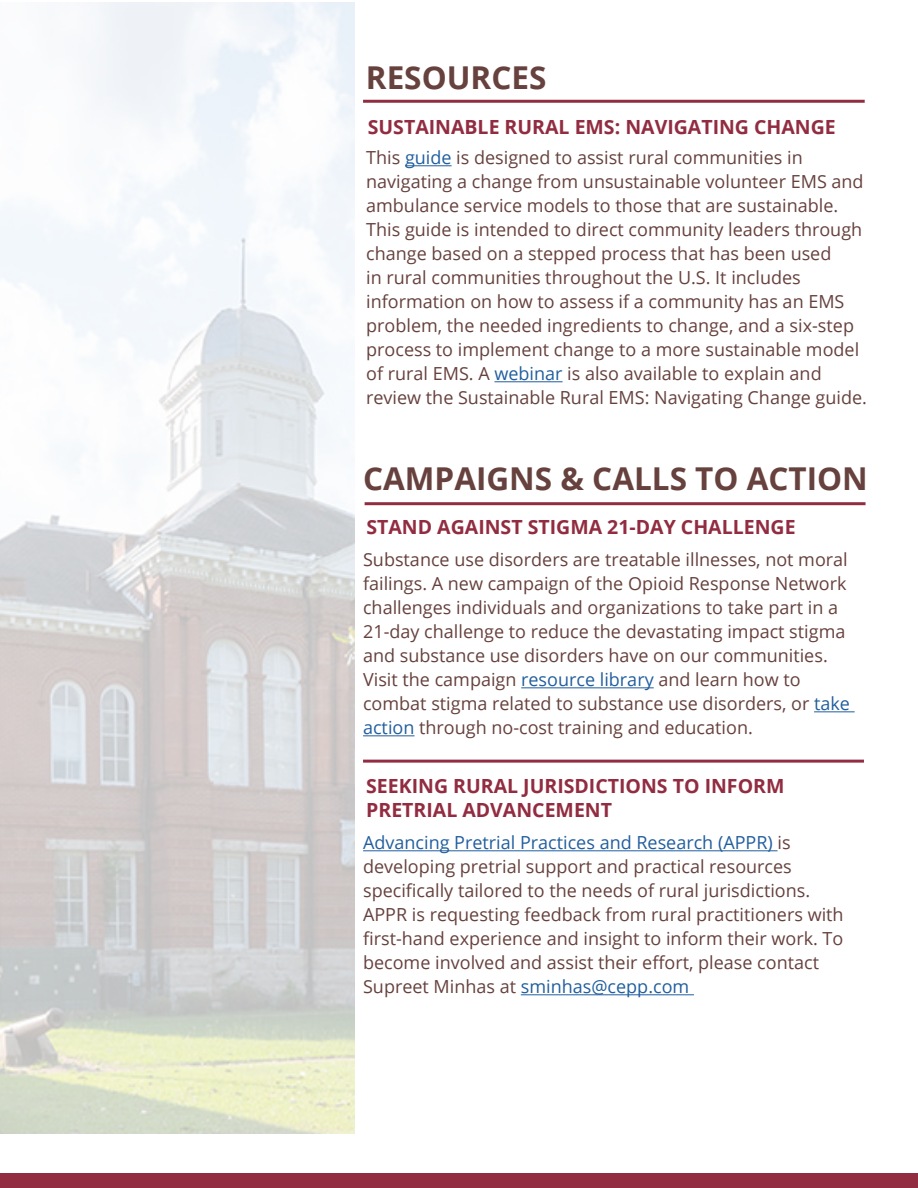
<style>
.page{position:relative;width:918px;height:1188px;background:#fff}
.page>*{position:absolute;margin:0;border:0;box-sizing:border-box;transform-origin:0 0}
.t1{font:700 31.5px "Open Sans";color:#66413d}
.t2{font:700 19.5px/24px "Open Sans";color:#922c40}
.t3{font:18px/24px "Open Sans";color:#66413d}
.s1{color:#215e9e}
</style>
<div class="page">
<div style="left:0;top:1173px;width:918px;height:15px;background:#922c40"></div>
<hr style="left:365px;top:502px;width:501px;height:3px;background:#922c40">
<img style="left:1px;top:2px;width:353px;height:1132px">
<hr style="left:363px;top:850px;width:415px;height:1px;background:#215e9e">
<hr style="left:521px;top:994px;width:173px;height:1px;background:#215e9e">
<hr style="left:363px;top:100px;width:502px;height:3px;background:#922c40">
<hr style="left:405px;top:165px;width:47px;height:1px;background:#215e9e">
<hr style="left:494px;top:381px;width:69px;height:1px;background:#215e9e">
<hr style="left:521px;top:687px;width:133px;height:1px;background:#215e9e">
<hr style="left:814px;top:711px;width:41px;height:1px;background:#215e9e">
<hr style="left:363px;top:735px;width:51px;height:1px;background:#215e9e">
<hr style="left:363px;top:760px;width:501px;height:3px;background:#922c40">
<h1 class="t1" style="left:366px;top:55px;width:182px">RESOURCES</h1>
<p class="t2" style="left:368px;top:115px;width:470px">SUSTAINABLE RURAL EMS: NAVIGATING CHANGE</p>
<p class="t3" style="left:366px;top:145px;width:502px">This <span class="s1">guide</span> is designed to assist rural communities in navigating a change from unsustainable volunteer EMS and ambulance service models to those that are sustainable.<br>This guide is intended to direct community leaders through change based on a stepped process that has been used<br>in rural communities throughout the U.S. It includes information on how to assess if a community has an EMS problem, the needed ingredients to change, and a six-step process to implement change to a more sustainable model of rural EMS. A <span class="s1">webinar</span> is also available to explain and review the Sustainable Rural EMS: Navigating Change guide.</p>
<h1 class="t1" style="left:363px;top:456px;width:506px">CAMPAIGNS &amp; CALLS TO ACTION</h1>
<p class="t2" style="left:366px;top:515px;width:431px">STAND AGAINST STIGMA 21-DAY CHALLENGE</p>
<p class="t3" style="left:363px;top:547px;width:488px">Substance use disorders are treatable illnesses, not moral failings. A new campaign of the Opioid Response Network challenges individuals and organizations to take part in a 21-day challenge to reduce the devastating impact stigma and substance use disorders have on our communities.<br>Visit the campaign <span class="s1">resource library</span> and learn how to combat stigma related to substance use disorders, or <span class="s1">take action</span> through no-cost training and education.</p>
<p class="t2" style="left:366px;top:774px;width:420px">SEEKING RURAL JURISDICTIONS TO INFORM<br>PRETRIAL ADVANCEMENT</p>
<p class="t3" style="left:363px;top:830px;width:482px"><span class="s1">Advancing Pretrial Practices and Research (APPR)</span> is developing pretrial support and practical resources specifically tailored to the needs of rural jurisdictions.<br>APPR is requesting feedback from rural practitioners with first-hand experience and insight to inform their work. To become involved and assist their effort, please contact Supreet Minhas at <span class="s1">sminhas@cepp.com</span></p>
</div>
